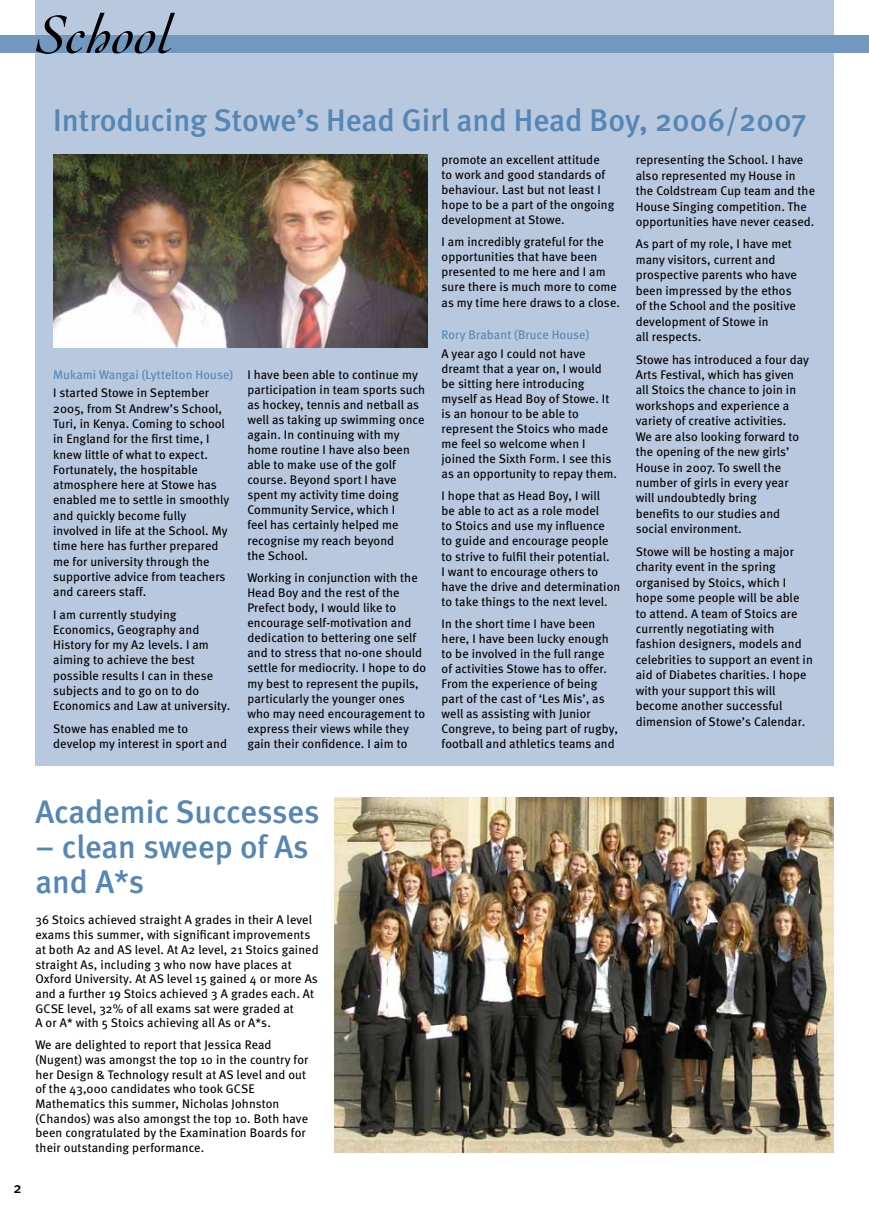
<style>
.page{position:relative;width:869px;height:1223px;background:#fff}
.page>*{position:absolute;margin:0;border:0;box-sizing:border-box;transform-origin:0 0}
.t1{font:italic 56.25px "Cochin";letter-spacing:.01em;color:#000}
.t2{font:500 32.5px/35px "Meta";color:#5686b3}
.t3{font:500 31.25px "Meta";color:#5686b3}
.t4{font:500 15px "Meta";color:#000}
.t5{font:12.5px/15.4px "Meta";letter-spacing:.01em;color:#000}
.t6{font:12.5px "Meta";letter-spacing:.01em;color:#5686b3}
</style>
<div class="page">
<div style="left:35px;top:0;width:798px;height:765px;background:#b8c8df"></div>
<img style="left:53px;top:154px;width:374px;height:193px">
<img style="left:334px;top:797px;width:499px;height:355px">
<div style="left:0;top:35px;width:868px;height:18px;background:#7298c0"></div>
<h1 class="t1" style="left:35px;top:3px;width:139px">School</h1>
<h3 class="t3" style="left:53px;top:102px;width:754px">Introducing Stowe’s Head Girl and Head Boy, 2006/2007</h3>
<p class="t6" style="left:53px;top:367px;width:181px">Mukami Wangai (Lyttelton House)</p>
<p class="t5" style="left:53px;top:385px;width:178px">I started Stowe in September<br>2005, from St Andrew’s School,<br>Turi, in Kenya. Coming to school in England for the first time, I knew little of what to expect.<br>Fortunately, the hospitable atmosphere here at Stowe has enabled me to settle in smoothly and quickly become fully involved in life at the School. My time here has further prepared me for university through the supportive advice from teachers and careers staff.</p>
<p class="t5" style="left:53px;top:606px;width:178px">I am currently studying<br>Economics, Geography and<br>History for my A2 levels. I am aiming to achieve the best possible results I can in these subjects and to go on to do<br>Economics and Law at university.</p>
<p class="t5" style="left:53px;top:720px;width:175px">Stowe has enabled me to develop my interest in sport and</p>
<p class="t5" style="left:247px;top:366px;width:179px">I have been able to continue my participation in team sports such as hockey, tennis and netball as well as taking up swimming once again. In continuing with my home routine I have also been able to make use of the golf course. Beyond sport I have spent my activity time doing<br>Community Service, which I<br>feel has certainly helped me recognise my reach beyond<br>the School.</p>
<p class="t5" style="left:247px;top:570px;width:180px">Working in conjunction with the<br>Head Boy and the rest of the<br>Prefect body, I would like to encourage self-motivation and dedication to bettering one self and to stress that no-one should settle for mediocrity. I hope to do my best to represent the pupils, particularly the younger ones who may need encouragement to express their views while they gain their confidence. I aim to</p>
<p class="t5" style="left:441px;top:152px;width:174px;line-height:15px">promote an excellent attitude<br>to work and good standards of behaviour. Last but not least I hope to be a part of the ongoing development at Stowe.</p>
<p class="t5" style="left:441px;top:234px;width:180px;line-height:15px">I am incredibly grateful for the opportunities that have been presented to me here and I am sure there is much more to come as my time here draws to a close.</p>
<p class="t6" style="left:441px;top:327px;width:149px">Rory Brabant (Bruce House)</p>
<p class="t5" style="left:441px;top:346px;width:177px;line-height:15px">A year ago I could not have dreamt that a year on, I would be sitting here introducing myself as Head Boy of Stowe. It is an honour to be able to represent the Stoics who made me feel so welcome when I joined the Sixth Form. I see this as an opportunity to repay them.</p>
<p class="t5" style="left:441px;top:488px;width:180px;line-height:15px">I hope that as Head Boy, I will<br>be able to act as a role model<br>to Stoics and use my influence<br>to guide and encourage people to strive to fulfil their potential.<br>I want to encourage others to have the drive and determination to take things to the next level.</p>
<p class="t5" style="left:441px;top:615px;width:178px;line-height:15px">In the short time I have been here, I have been lucky enough to be involved in the full range of activities Stowe has to offer.<br>From the experience of being part of the cast of ‘Les Mis’, as well as assisting with Junior<br>Congreve, to being part of rugby, football and athletics teams and</p>
<p class="t5" style="left:635px;top:152px;width:181px">representing the School. I have also represented my House in the Coldstream Cup team and the<br>House Singing competition. The opportunities have never ceased.</p>
<p class="t5" style="left:635px;top:236px;width:162px">As part of my role, I have met many visitors, current and prospective parents who have been impressed by the ethos of the School and the positive development of Stowe in<br>all respects.</p>
<p class="t5" style="left:635px;top:351px;width:175px">Stowe has introduced a four day<br>Arts Festival, which has given all Stoics the chance to join in workshops and experience a variety of creative activities.<br>We are also looking forward to the opening of the new girls’<br>House in 2007. To swell the number of girls in every year will undoubtedly bring<br>benefits to our studies and social environment.</p>
<p class="t5" style="left:635px;top:543px;width:178px">Stowe will be hosting a major charity event in the spring organised by Stoics, which I hope some people will be able to attend. A team of Stoics are currently negotiating with fashion designers, models and celebrities to support an event in aid of Diabetes charities. I hope with your support this will become another successful dimension of Stowe’s Calendar.</p>
<p class="t4" style="left:14px;top:1179px;width:10px">2</p>
<h2 class="t2" style="left:35px;top:794px;width:285px">Academic Successes</h2>
<h2 class="t2" style="left:35px;top:829px;width:274px">– clean sweep of As and A*s</h2>
<p class="t5" style="left:35px;top:912px;width:284px;line-height:14.8px">36 Stoics achieved straight A grades in their A level exams this summer, with significant improvements at both A2 and AS level. At A2 level, 21 Stoics gained straight As, including 3 who now have places at Oxford University. At AS level 15 gained 4 or more As and a further 19 Stoics achieved 3 A grades each. At GCSE level, 32% of all exams sat were graded at<br>A or A* with 5 Stoics achieving all As or A*s.</p>
<p class="t5" style="left:35px;top:1037px;width:274px;line-height:14.8px">We are delighted to report that Jessica Read (Nugent) was amongst the top 10 in the country for her Design &amp; Technology result at AS level and out of the 43,000 candidates who took GCSE Mathematics this summer, Nicholas Johnston (Chandos) was also amongst the top 10. Both have been congratulated by the Examination Boards for their outstanding performance.</p>
</div>
